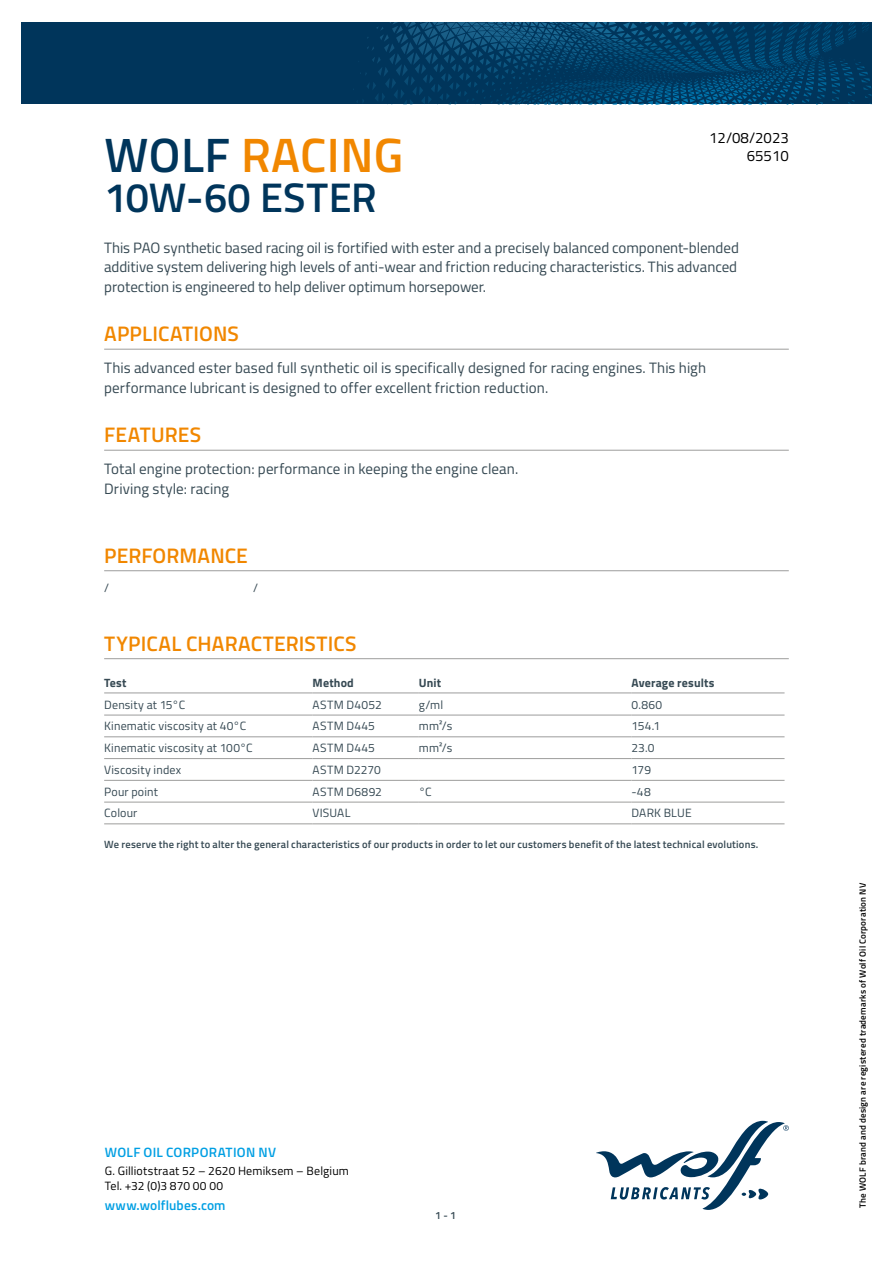
<style>
.page{position:relative;width:893px;height:1263px;background:#fff}
.page>*{position:absolute;margin:0;border:0;box-sizing:border-box;transform-origin:0 0}
.t1{font:600 48.3px "Titillium";letter-spacing:.01em;color:#f18700}
.t2{font:600 41.4px "Titillium";letter-spacing:.01em;color:#00355b}
.t3{font:600 21px "Titillium";letter-spacing:.005em;color:#f18700}
.t4{font:15px/19.5px "Titillium";letter-spacing:.005em;color:#364953}
.t5{font:15px/18px "Titillium";color:#000;text-align:right}
.t6{font:600 13.5px "Titillium";letter-spacing:.015em;color:#009fe3}
.t7{font:12px "Titillium";letter-spacing:.015em;color:#364953}
.t8{font:12px/14.4px "Titillium";letter-spacing:.015em;color:#000}
.t9{font:700 12px "Titillium";letter-spacing:.015em;color:#364953}
.t10{font:600 10.5px "Titillium";letter-spacing:.02em;color:#364953}
.t11{font:600 9px "Titillium";letter-spacing:.025em;color:#000}
.s1{color:#00355b}
</style>
<div class="page">
<svg style="left:596px;top:1121px;width:193px;height:89px"></svg>
<svg style="left:21px;top:22px;width:851px;height:82px;background:#013b62"></svg>
<hr style="left:104px;top:349px;width:685px;height:1px;background:#9d9d9c">
<hr style="left:104px;top:450px;width:685px;height:1px;background:#9d9d9c">
<hr style="left:104px;top:570px;width:685px;height:1px;background:#9d9d9c">
<hr style="left:104px;top:658px;width:685px;height:1px;background:#9d9d9c">
<hr style="left:104px;top:692px;width:209px;height:1px;background:#9d9d9c">
<hr style="left:313px;top:692px;width:106px;height:1px;background:#9d9d9c">
<hr style="left:419px;top:692px;width:212px;height:1px;background:#9d9d9c">
<hr style="left:631px;top:692px;width:153px;height:1px;background:#9d9d9c">
<hr style="left:104px;top:715px;width:209px;height:1px;background:#9d9d9c">
<hr style="left:313px;top:715px;width:106px;height:1px;background:#9d9d9c">
<hr style="left:419px;top:715px;width:212px;height:1px;background:#9d9d9c">
<hr style="left:631px;top:715px;width:153px;height:1px;background:#9d9d9c">
<hr style="left:104px;top:736px;width:209px;height:1px;background:#9d9d9c">
<hr style="left:313px;top:736px;width:106px;height:1px;background:#9d9d9c">
<hr style="left:419px;top:736px;width:212px;height:1px;background:#9d9d9c">
<hr style="left:631px;top:736px;width:153px;height:1px;background:#9d9d9c">
<hr style="left:104px;top:758px;width:209px;height:1px;background:#9d9d9c">
<hr style="left:313px;top:758px;width:106px;height:1px;background:#9d9d9c">
<hr style="left:419px;top:758px;width:212px;height:1px;background:#9d9d9c">
<hr style="left:631px;top:758px;width:153px;height:1px;background:#9d9d9c">
<hr style="left:104px;top:780px;width:209px;height:1px;background:#9d9d9c">
<hr style="left:313px;top:780px;width:106px;height:1px;background:#9d9d9c">
<hr style="left:419px;top:780px;width:212px;height:1px;background:#9d9d9c">
<hr style="left:631px;top:780px;width:153px;height:1px;background:#9d9d9c">
<hr style="left:104px;top:802px;width:209px;height:1px;background:#9d9d9c">
<hr style="left:313px;top:802px;width:106px;height:1px;background:#9d9d9c">
<hr style="left:419px;top:802px;width:212px;height:1px;background:#9d9d9c">
<hr style="left:631px;top:802px;width:153px;height:1px;background:#9d9d9c">
<hr style="left:104px;top:823px;width:209px;height:1px;background:#9d9d9c">
<hr style="left:313px;top:823px;width:106px;height:1px;background:#9d9d9c">
<hr style="left:419px;top:823px;width:212px;height:1px;background:#9d9d9c">
<hr style="left:631px;top:823px;width:153px;height:1px;background:#9d9d9c">
<p class="t5" style="left:709px;top:128px;width:81px">12/08/2023<br>65510</p>
<h1 class="t1" style="left:104px;top:118px;width:301px"><span class="s1">WOLF</span> RACING</h1>
<h2 class="t2" style="left:104px;top:166px;width:274px">10W-60 ESTER</h2>
<p class="t4" style="left:104px;top:237px;width:636px;text-align:justify">This PAO synthetic based racing oil is fortified with ester and a precisely balanced component-blended additive system delivering high levels of anti-wear and friction reducing characteristics. This advanced protection is engineered to help deliver optimum horsepower.</p>
<h3 class="t3" style="left:104px;top:318px;width:136px">APPLICATIONS</h3>
<p class="t4" style="left:104px;top:358px;width:603px">This advanced ester based full synthetic oil is specifically designed for racing engines. This high performance lubricant is designed to offer excellent friction reduction.</p>
<h3 class="t3" style="left:104px;top:419px;width:98px">FEATURES</h3>
<p class="t4" style="left:104px;top:459px;width:416px">Total engine protection: performance in keeping the engine clean.<br>Driving style: racing</p>
<h3 class="t3" style="left:104px;top:539px;width:145px">PERFORMANCE</h3>
<p class="t7" style="left:104px;top:579px;width:6px">/</p>
<p class="t7" style="left:253px;top:579px;width:6px">/</p>
<h3 class="t3" style="left:104px;top:627px;width:254px">TYPICAL CHARACTERISTICS</h3>
<p class="t9" style="left:104px;top:673px;width:24px">Test</p>
<p class="t9" style="left:313px;top:673px;width:43px">Method</p>
<p class="t9" style="left:419px;top:673px;width:24px">Unit</p>
<p class="t9" style="left:631px;top:673px;width:84px">Average results</p>
<p class="t7" style="left:104px;top:696px;width:83px">Density at 15°C</p>
<p class="t7" style="left:313px;top:696px;width:71px">ASTM D4052</p>
<p class="t7" style="left:419px;top:696px;width:26px">g/ml</p>
<p class="t7" style="left:631px;top:696px;width:32px">0.860</p>
<p class="t7" style="left:104px;top:717px;width:144px">Kinematic viscosity at 40°C</p>
<p class="t7" style="left:313px;top:717px;width:64px">ASTM D445</p>
<p class="t7" style="left:419px;top:717px;width:35px">mm²/s</p>
<p class="t7" style="left:631px;top:717px;width:30px">154.1</p>
<p class="t7" style="left:104px;top:739px;width:150px">Kinematic viscosity at 100°C</p>
<p class="t7" style="left:313px;top:739px;width:64px">ASTM D445</p>
<p class="t7" style="left:419px;top:739px;width:35px">mm²/s</p>
<p class="t7" style="left:631px;top:739px;width:25px">23.0</p>
<p class="t7" style="left:104px;top:761px;width:79px">Viscosity index</p>
<p class="t7" style="left:313px;top:761px;width:70px">ASTM D2270</p>
<p class="t7" style="left:631px;top:761px;width:21px">179</p>
<p class="t7" style="left:104px;top:783px;width:55px">Pour point</p>
<p class="t7" style="left:313px;top:783px;width:71px">ASTM D6892</p>
<p class="t7" style="left:419px;top:783px;width:14px">°C</p>
<p class="t7" style="left:631px;top:783px;width:21px">-48</p>
<p class="t7" style="left:104px;top:804px;width:35px">Colour</p>
<p class="t7" style="left:313px;top:804px;width:39px">VISUAL</p>
<p class="t7" style="left:631px;top:804px;width:62px">DARK BLUE</p>
<p class="t10" style="left:104px;top:836px;width:656px">We reserve the right to alter the general characteristics of our products in order to let our customers benefit of the latest technical evolutions.</p>
<p class="t6" style="left:105px;top:1142px;width:173px">WOLF OIL CORPORATION NV</p>
<p class="t8" style="left:105px;top:1163px;width:246px">G. Gilliotstraat 52 – 2620 Hemiksem – Belgium<br>Tel. +32 (0)3 870 00 00</p>
<p class="t6" style="left:105px;top:1195px;width:122px">www.wolflubes.com</p>
<p class="t10" style="left:435px;top:1207px;width:22px">1 - 1</p>
<p class="t11" style="left:856px;top:1208px;width:326px;rotate:-90deg">The WOLF brand and design are registered trademarks of Wolf Oil Corporation NV</p>
</div>
